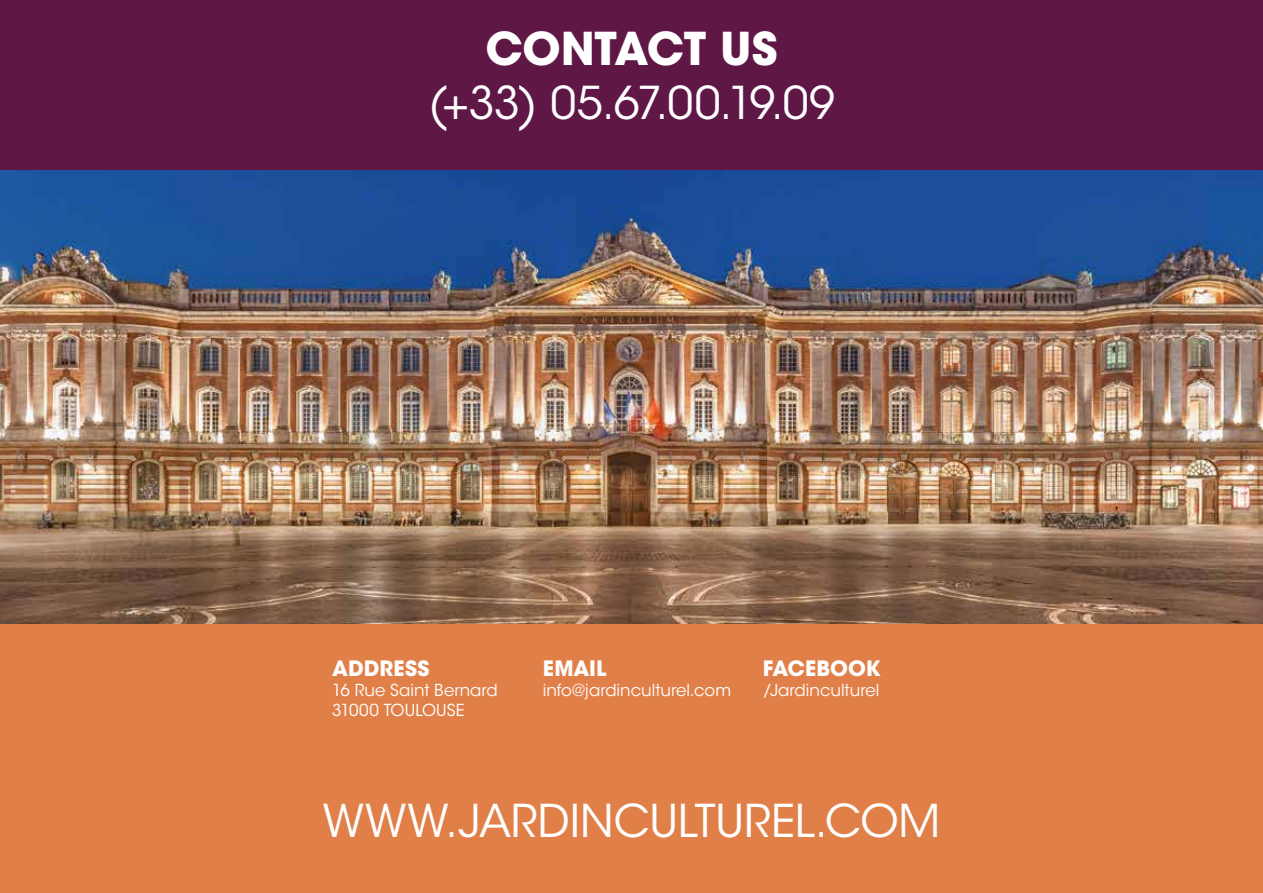
<style>
.page{position:relative;width:1263px;height:893px;background:#fff}
.page>*{position:absolute;margin:0;border:0;box-sizing:border-box;transform-origin:0 0}
.t1{font:45px "ITC Avant Garde Std";color:#fff}
.t2{font:700 45px "ITC Avant Garde Std";letter-spacing:-.01em;color:#fff}
.t3{font:700 21px "ITC Avant Garde Std";letter-spacing:.005em;color:#fff}
.t4{font:16.5px/19.8px "ITC Avant Garde Std";color:#fff}
</style>
<div class="page">
<img style="left:0;top:170px;width:1263px;height:455px">
<div style="left:0;top:625px;width:1263px;height:268px;background:#e07f48"></div>
<div style="left:0;top:0;width:1263px;height:170px;background:#5f1746"></div>
<h1 class="t2" style="left:485px;top:19px;width:294px">CONTACT US</h1>
<h1 class="t1" style="left:428px;top:75px;width:408px">(+33) 05.67.00.19.09</h1>
<p class="t3" style="left:332px;top:655px;width:99px">ADDRESS</p>
<p class="t4" style="left:332px;top:680px;width:167px">16 Rue Saint Bernard<br>31000 TOULOUSE</p>
<p class="t3" style="left:543px;top:655px;width:65px">EMAIL</p>
<p class="t4" style="left:543px;top:680px;width:190px">info@jardinculturel.com</p>
<p class="t3" style="left:763px;top:655px;width:119px">FACEBOOK</p>
<p class="t4" style="left:763px;top:680px;width:118px">/Jardinculturel</p>
<h1 class="t1" style="left:323px;top:793px;width:619px">WWW.JARDINCULTUREL.COM</h1>
</div>
